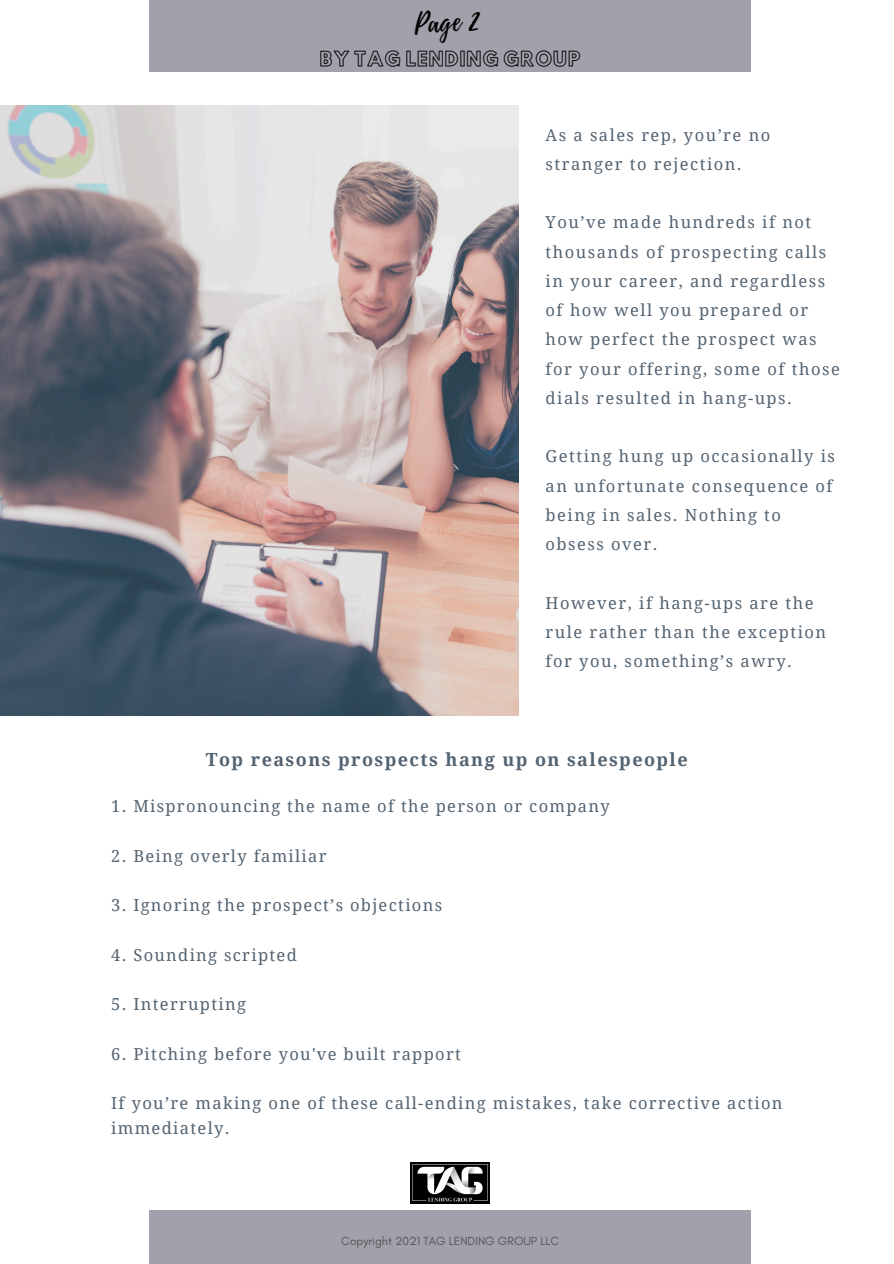
<style>
.page{position:relative;width:894px;height:1264px;background:#fff}
.page>*{position:absolute;margin:0;border:0;box-sizing:border-box;transform-origin:0 0}
.t1{font:28.05px "Playlist Script";color:#000}
.t2{font:700 18px "Droid Serif";letter-spacing:.08em;color:#536371}
.t3{font:18px "Hussar Ekologiczne 1";letter-spacing:.06em;color:#000}
.t4{font:16.5px/29.2px "Droid Serif";letter-spacing:.09em;color:#536371}
.t5{font:12px "Glacial Indifference";color:#545454}
</style>
<div class="page">
<div style="left:149px;top:0;width:601px;height:71px;background:#a2a0ab"></div>
<div style="left:149px;top:1210px;width:601px;height:53px;background:#a2a0ab"></div>
<img style="left:0;top:105px;width:518px;height:610px">
<img style="left:410px;top:1162px;width:79px;height:40px">
<h4 class="t1" style="left:412px;top:5px;width:67px;rotate:-5deg">Page 2</h4>
<h4 class="t3" style="left:320px;top:52px;width:262px">BY TAG LENDING GROUP</h4>
<h4 class="t4" style="left:545px;top:120px;width:226px">As a sales rep, you’re no stranger to rejection.</h4>
<h4 class="t4" style="left:545px;top:208px;width:296px">You’ve made hundreds if not thousands of prospecting calls in your career, and regardless of how well you prepared or how perfect the prospect was for your offering, some of those dials resulted in hang-ups.</h4>
<h4 class="t4" style="left:545px;top:442px;width:291px">Getting hung up occasionally is an unfortunate consequence of being in sales. Nothing to obsess over.</h4>
<h4 class="t4" style="left:545px;top:588px;width:282px">However, if hang-ups are the rule rather than the exception for you, something’s awry.</h4>
<p class="t2" style="left:206px;top:749px;width:483px">Top reasons prospects hang up on salespeople</p>
<h1 class="t4" style="left:111px;top:791px;width:500px">1. Mispronouncing the name of the person or company</h1>
<h2 class="t4" style="left:111px;top:841px;width:217px">2. Being overly familiar</h2>
<p class="t4" style="left:111px;top:890px;width:332px">3. Ignoring the prospect’s objections</p>
<h4 class="t4" style="left:111px;top:940px;width:187px">4. Sounding scripted</h4>
<h4 class="t4" style="left:111px;top:989px;width:136px">5. Interrupting</h4>
<h4 class="t4" style="left:111px;top:1039px;width:351px">6. Pitching before you've built rapport</h4>
<h4 class="t4" style="left:111px;top:1091px;width:672px;line-height:24.8px">If you’re making one of these call-ending mistakes, take corrective action immediately.</h4>
<h3 class="t5" style="left:341px;top:1233px;width:219px">Copyright 2021 TAG LENDING GROUP LLC</h3>
</div>
